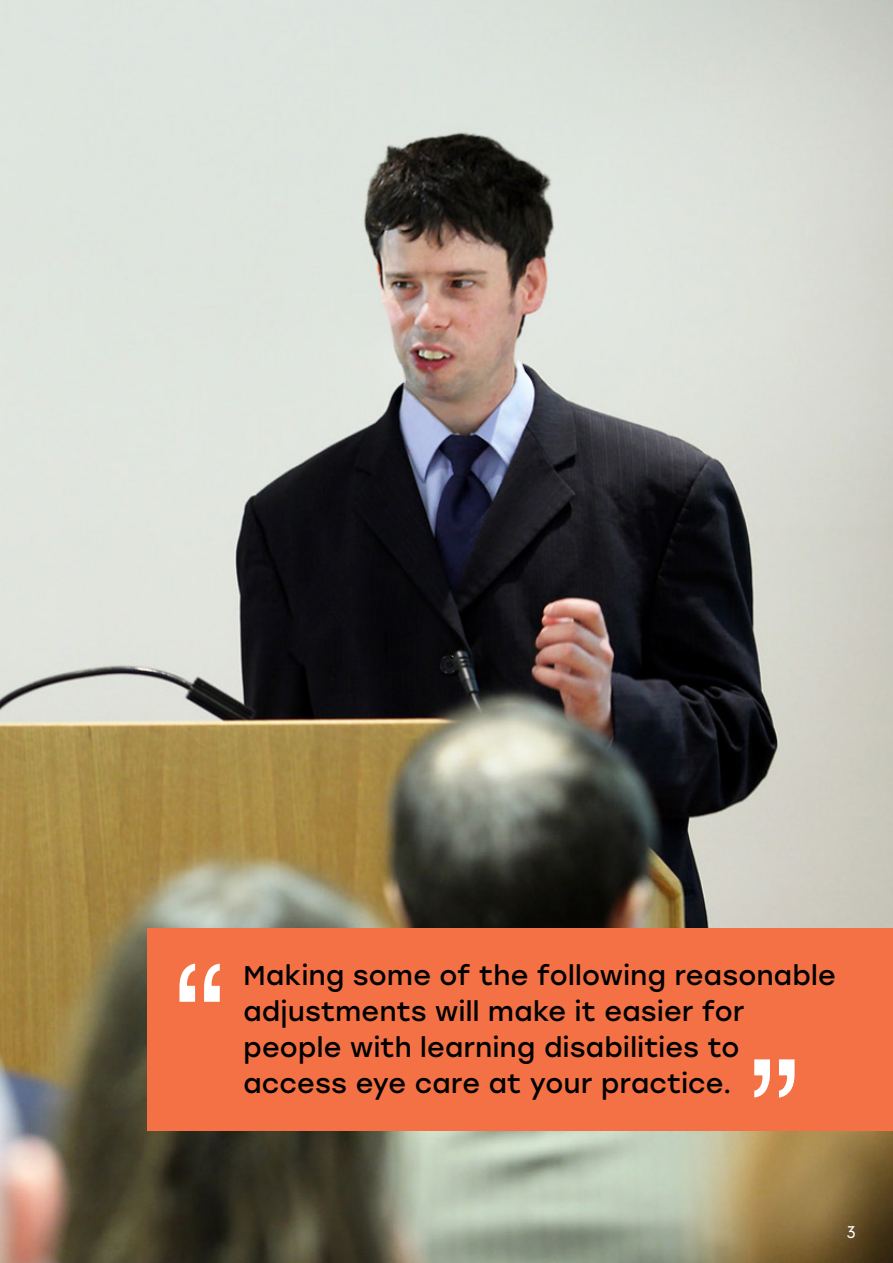
<style>
.page{position:relative;width:893px;height:1263px;background:#fff}
.page>*{position:absolute;margin:0;border:0;box-sizing:border-box;transform-origin:0 0}
.t1{font:150px "Helvetica";color:#fff}
.t2{font:27px/36px "Stolzl";letter-spacing:.015em;color:#000}
.t3{font:18px "Neuzeit Gro";color:#fff}
</style>
<div class="page">
<img style="left:0;top:0;width:893px;height:1263px">
<div style="left:147px;top:928px;width:746px;height:203px;background:#f37144"></div>
<p class="t1" style="left:174px;top:904px;width:51px">“</p>
<p class="t2" style="left:243px;top:956px;width:594px">Making some of the following reasonable adjustments will make it easier for people with learning disabilities to</p>
<p class="t2" style="left:243px;top:1064px;width:490px">access eye care at your practice.</p>
<p class="t1" style="left:800px;top:1157px;width:51px;rotate:-180deg">“</p>
<p class="t3" style="left:847px;top:1222px;width:10px">3</p>
</div>
